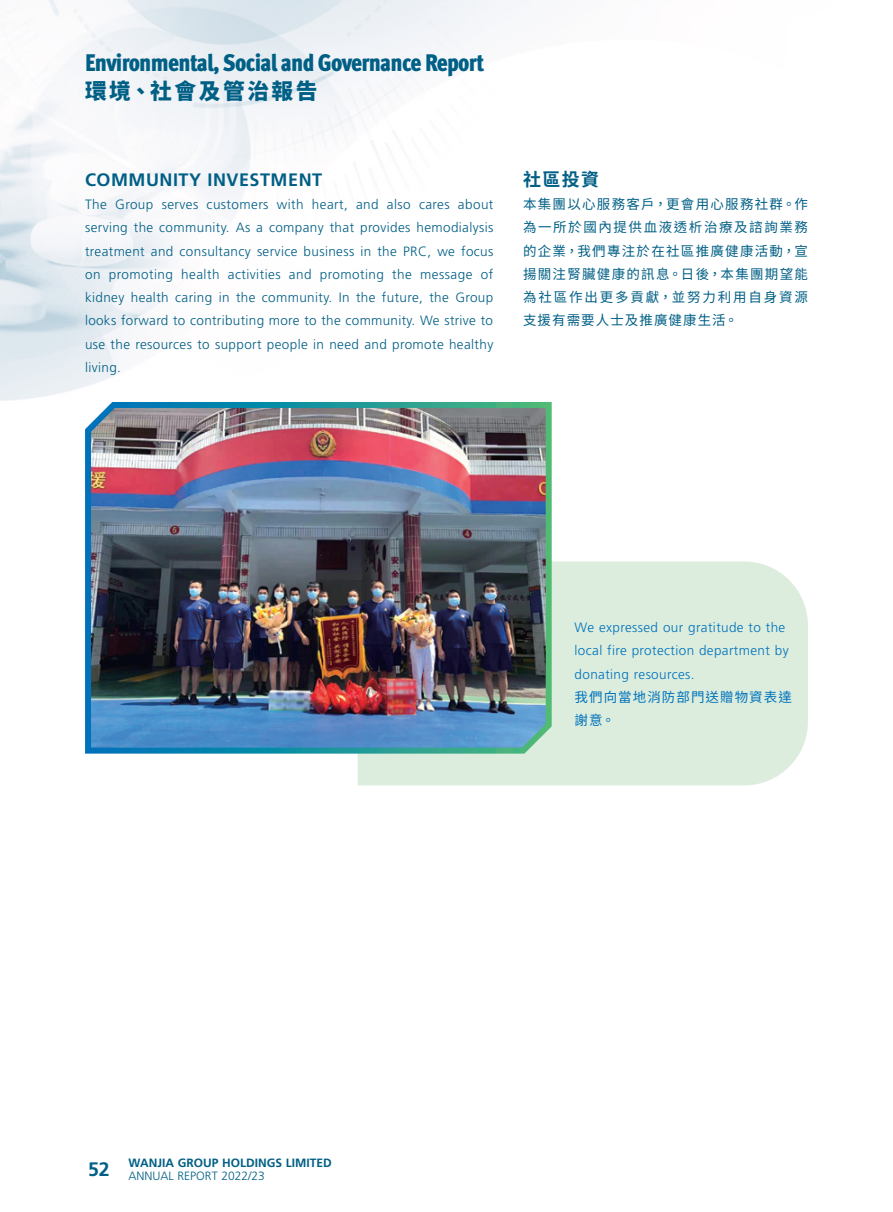
<style>
.page{position:relative;width:893px;height:1212px;background:#fff}
.page>*{position:absolute;margin:0;border:0;box-sizing:border-box;transform-origin:0 0}
.t1{font:900 condensed 24px "Meta Pro";letter-spacing:-.03em;color:#005f85}
.t2{font:800 21.75px "Source Han Sans TC";letter-spacing:.115em;color:#005f85}
.Heading_1{font:700 18px "Frutiger LT Std";letter-spacing:.03em;color:#005f85}
.C_Heading_1{font:700 18px "Source Han Sans TC";color:#005f85}
.Body_Text{font:300 13.5px/23.2px "Frutiger LT Std";letter-spacing:.03em;color:#005f85;text-align:justify}
.C_Body_Text{font:13.5px/23.2px "Source Han Sans TC";letter-spacing:.095em;color:#005f85;text-align:justify}
.Body_Text-2{font:300 13.5px/23.2px "Frutiger LT Std";letter-spacing:.03em;color:#0072bc}
.Body_Text-3{font:13.5px/23.2px "Source Han Sans TC";letter-spacing:.08em;color:#0072bc}
.t3{font:700 12px/13px "Frutiger LT Std";color:#005f85}
.s1{font-weight:300}
</style>
<div class="page">
<div style="left:358px;top:561px;width:450px;height:224px;background:#dceddd"></div>
<img style="left:85px;top:401px;width:470px;height:356px">
<h1 class="t1" style="left:85px;top:44px;width:401px">Environmental, Social and Governance Report</h1>
<h2 class="t2" style="left:85px;top:78px;width:234px">環境、社會及管治報告</h2>
<p class="Heading_1" style="left:85px;top:169px;width:239px">COMMUNITY INVESTMENT</p>
<p class="Body_Text" style="left:85px;top:193px;width:410px">The Group serves customers with heart, and also cares about serving the community. As a company that provides hemodialysis treatment and consultancy service business in the PRC, we focus on promoting health activities and promoting the message of kidney health caring in the community. In the future, the Group looks forward to contributing more to the community. We strive to use the resources to support people in need and promote healthy living.</p>
<p class="C_Heading_1" style="left:523px;top:169px;width:78px">社區投資</p>
<p class="C_Body_Text" style="left:523px;top:193px;width:286px">本集團以心服務客戶，更會用心服務社群。作為一所於國內提供血液透析治療及諮詢業務的企業，我們專注於在社區推廣健康活動，宣揚關注腎臟健康的訊息。日後，本集團期望能為社區作出更多貢獻，並努力利用自身資源支援有需要人士及推廣健康生活。</p>
<p class="Body_Text-2" style="left:575px;top:616px;width:216px">We expressed our gratitude to the local fire protection department by donating resources.</p>
<p class="Body_Text-3" style="left:575px;top:685px;width:219px">我們向當地消防部門送贈物資表達謝意。</p>
<p class="t3" style="left:88px;top:1156px;width:245px;text-indent:41px">WANJIA GROUP HOLDINGS LIMITED<br><sup>52</sup> <span class="s1">ANNUAL REPORT 2022/23</span></p>
</div>
